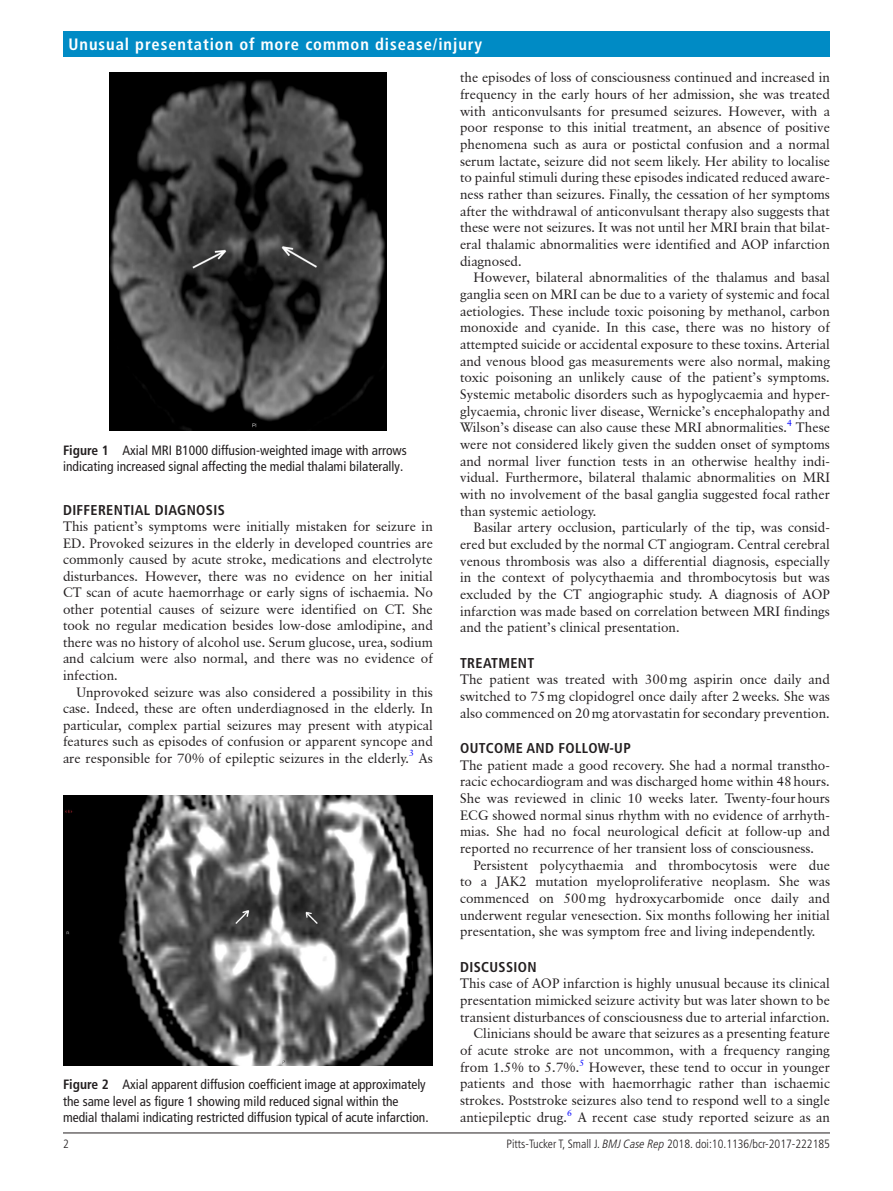
<style>
.page{position:relative;width:893px;height:1191px;background:#fff}
.page>*{position:absolute;margin:0;border:0;box-sizing:border-box;transform-origin:0 0}
.t1{font:700 condensed 16.5px "Frutiger LT Pro";letter-spacing:.055em;color:#fff}
.t2{font:700 condensed 14.25px "Frutiger LT Pro";letter-spacing:.025em;color:#231f20}
.t3{font:13.5px/16.6px "Classical Garamond BT";color:#231f20;text-align:justify}
.t4{font:condensed 13.5px/16.5px "Frutiger LT Pro";color:#231f20}
.t5{font:300 condensed 12px "Frutiger LT Pro";color:#231f20}
.s1{font-weight:700}
.s2{font-style:italic}
</style>
<div class="page">
<hr style="left:63px;top:1132px;width:767px;height:1px;background:#231f20">
<div style="left:63px;top:31px;width:767px;height:25px;background:#008bc5"></div>
<img style="left:109px;top:72px;width:278px;height:359px">
<img style="left:63px;top:795px;width:370px;height:270px">
<p class="t1" style="left:69px;top:34px;width:415px">Unusual presentation of more common disease/injury</p>
<p class="t4" style="left:63px;top:442px;width:345px"><span class="s1">Figure 1</span> Axial MRI B1000 diffusion-weighted image with arrows indicating increased signal affecting the medial thalami bilaterally.</p>
<p class="t2" style="left:63px;top:501px;width:162px">Differential diagnosis</p>
<p class="t3" style="left:63px;top:518px;width:371px">This patient’s symptoms were initially mistaken for seizure in ED. Provoked seizures in the elderly in developed countries are commonly caused by acute stroke, medications and electrolyte disturbances. However, there was no evidence on her initial CT scan of acute haemorrhage or early signs of ischaemia. No other potential causes of seizure were identified on CT. She took no regular medication besides low-dose amlodipine, and there was no history of alcohol use. Serum glucose, urea, sodium and calcium were also normal, and there was no evidence of infection.</p>
<p class="t3" style="left:63px;top:683px;width:371px;text-indent:14px">Unprovoked seizure was also considered a possibility in this case. Indeed, these are often underdiagnosed in the elderly. In particular, complex partial seizures may present with atypical features such as episodes of confusion or apparent syncope and are responsible for 70% of epileptic seizures in the elderly.<sup>3</sup> As</p>
<p class="t4" style="left:63px;top:1076px;width:367px"><span class="s1">Figure 2</span> Axial apparent diffusion coefficient image at approximately the same level as figure 1 showing mild reduced signal within the medial thalami indicating restricted diffusion typical of acute infarction.</p>
<p class="t3" style="left:460px;top:69px;width:371px">the episodes of loss of consciousness continued and increased in frequency in the early hours of her admission, she was treated with anticonvulsants for presumed seizures. However, with a poor response to this initial treatment, an absence of positive phenomena such as aura or postictal confusion and a normal serum lactate, seizure did not seem likely. Her ability to localise to painful stimuli during these episodes indicated reduced aware&shy;ness rather than seizures. Finally, the cessation of her symptoms after the withdrawal of anticonvulsant therapy also suggests that these were not seizures. It was not until her MRI brain that bilat&shy;eral thalamic abnormalities were identified and AOP infarction diagnosed.</p>
<p class="t3" style="left:460px;top:269px;width:371px;text-indent:14px">However, bilateral abnormalities of the thalamus and basal ganglia seen on MRI can be due to a variety of systemic and focal aetiologies. These include toxic poisoning by methanol, carbon monoxide and cyanide. In this case, there was no history of attempted suicide or accidental exposure to these toxins. Arterial and venous blood gas measurements were also normal, making toxic poisoning an unlikely cause of the patient’s symptoms.<br>Systemic metabolic disorders such as hypoglycaemia and hyper&shy;glycaemia, chronic liver disease, Wernicke’s encephalopathy and Wilson’s disease can also cause these MRI abnormalities.<sup>4</sup> These were not considered likely given the sudden onset of symptoms and normal liver function tests in an otherwise healthy indi&shy;vidual. Furthermore, bilateral thalamic abnormalities on MRI with no involvement of the basal ganglia suggested focal rather than systemic aetiology.</p>
<p class="t3" style="left:460px;top:519px;width:371px;text-indent:14px">Basilar artery occlusion, particularly of the tip, was consid&shy;ered but excluded by the normal CT angiogram. Central cerebral venous thrombosis was also a differential diagnosis, especially in the context of polycythaemia and thrombocytosis but was excluded by the CT angiographic study. A diagnosis of AOP infarction was made based on correlation between MRI findings and the patient’s clinical presentation.</p>
<p class="t2" style="left:460px;top:654px;width:74px">Treatment</p>
<p class="t3" style="left:460px;top:671px;width:371px">The patient was treated with 300mg aspirin once daily and switched to 75mg clopidogrel once daily after 2weeks. She was also commenced on 20mg atorvastatin for secondary prevention.</p>
<p class="t2" style="left:460px;top:739px;width:172px">Outcome and follow-up</p>
<p class="t3" style="left:460px;top:756px;width:371px">The patient made a good recovery. She had a normal transtho&shy;racic echocardiogram and was discharged home within 48hours.<br>She was reviewed in clinic 10 weeks later. Twenty-fourhours ECG showed normal sinus rhythm with no evidence of arrhyth&shy;mias. She had no focal neurological deficit at follow-up and reported no recurrence of her transient loss of consciousness.</p>
<p class="t3" style="left:460px;top:856px;width:371px;text-indent:14px">Persistent polycythaemia and thrombocytosis were due to a JAK2 mutation myeloproliferative neoplasm. She was commenced on 500mg hydroxycarbomide once daily and underwent regular venesection. Six months following her initial presentation, she was symptom free and living independently.</p>
<p class="t2" style="left:460px;top:958px;width:78px">Discussion</p>
<p class="t3" style="left:460px;top:975px;width:371px;text-align:right">This case of AOP infarction is highly unusual because its clinical presentation mimicked seizure activity but was later shown to be transient disturbances of consciousness due to arterial infarction.<br>Clinicians should be aware that seizures as a presenting feature of acute stroke are not uncommon, with a frequency ranging from 1.5% to 5.7%.<sup>5</sup> However, these tend to occur in younger patients and those with haemorrhagic rather than ischaemic strokes. Poststroke seizures also tend to respond well to a single antiepileptic drug.<sup>6</sup> A recent case study reported seizure as an</p>
<p class="t5" style="left:63px;top:1136px;width:7px">2</p>
<p class="t5" style="left:507px;top:1136px;width:325px">Pitts-Tucker T, Small J. <span class="s2">BMJ Case Rep</span> 2018. doi:10.1136/bcr-2017-222185</p>
</div>
